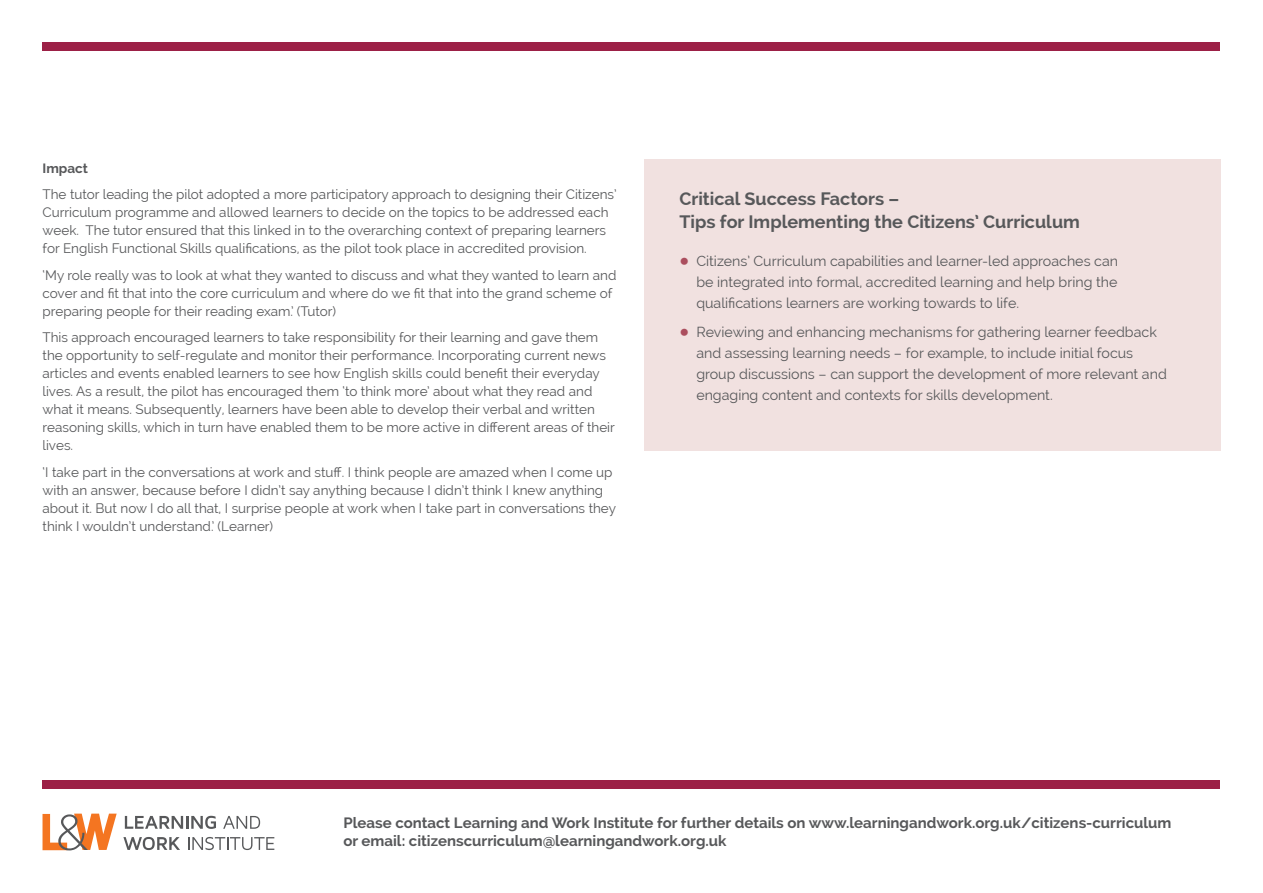
<style>
.page{position:relative;width:1263px;height:893px;background:#fff}
.page>*{position:absolute;margin:0;border:0;box-sizing:border-box;transform-origin:0 0}
.t1{font:700 18px/22.5px "Raleway";color:#57585a}
.t2{font:700 15px/18px "Raleway";color:#57585a}
.t3{font:14.25px/21px "Raleway";color:#57585a;text-align:justify}
.t4{font:13.5px/18px "Raleway";color:#57585a}
.t5{font:700 13.5px "Raleway";color:#57585a}
.s1{font-family:"Newspaper Pi BT";color:#ab4e5e}
</style>
<div class="page">
<div style="left:644px;top:159px;width:576px;height:292px;background:#f1e1e0"></div>
<div style="left:43px;top:43px;width:1177px;height:8px;background:#9c2046"></div>
<svg style="left:125px;top:816px;width:91px;height:13px"></svg>
<svg style="left:223px;top:816px;width:37px;height:13px"></svg>
<svg style="left:123px;top:837px;width:57px;height:13px"></svg>
<svg style="left:188px;top:837px;width:86px;height:13px"></svg>
<svg style="left:43px;top:814px;width:74px;height:36px"></svg>
<div style="left:43px;top:781px;width:1177px;height:8px;background:#9c2046"></div>
<p class="t5" style="left:43px;top:160px;width:47px">Impact</p>
<p class="t4" style="left:43px;top:186px;width:576px">The tutor leading the pilot adopted a more participatory approach to designing their Citizens’ Curriculum programme and allowed learners to decide on the topics to be addressed each week. The tutor ensured that this linked in to the overarching context of preparing learners for English Functional Skills qualifications, as the pilot took place in accredited provision.</p>
<p class="t4" style="left:43px;top:266px;width:575px">‘My role really was to look at what they wanted to discuss and what they wanted to learn and cover and fit that into the core curriculum and where do we fit that into the grand scheme of preparing people for their reading exam.’ (Tutor)</p>
<p class="t4" style="left:43px;top:329px;width:574px">This approach encouraged learners to take responsibility for their learning and gave them the opportunity to self-regulate and monitor their performance. Incorporating current news articles and events enabled learners to see how English skills could benefit their everyday lives. As a result, the pilot has encouraged them ‘to think more’ about what they read and what it means. Subsequently, learners have been able to develop their verbal and written reasoning skills, which in turn have enabled them to be more active in different areas of their lives.</p>
<p class="t4" style="left:43px;top:463px;width:575px">‘I take part in the conversations at work and stuff. I think people are amazed when I come up with an answer, because before I didn’t say anything because I didn’t think I knew anything about it. But now I do all that, I surprise people at work when I take part in conversations they think I wouldn’t understand.’ (Learner)</p>
<h1 class="t1" style="left:679px;top:188px;width:402px">Critical Success Factors –<br>Tips for Implementing the Citizens’ Curriculum</h1>
<p class="t3" style="left:696px;top:250px;width:423px;text-indent:-17px"><span class="s1">q</span> Citizens’ Curriculum capabilities and learner-led approaches can be integrated into formal, accredited learning and help bring the qualifications learners are working towards to life.</p>
<p class="t3" style="left:696px;top:322px;width:472px;text-align:left;text-indent:-17px"><span class="s1">q</span> Reviewing and enhancing mechanisms for gathering learner feedback and assessing learning needs – for example, to include initial focus group discussions – can support the development of more relevant and engaging content and contexts for skills development.</p>
<p class="t2" style="left:343px;top:813px;width:830px">Please contact Learning and Work Institute for further details on www.learningandwork.org.uk/citizens-curriculum or email: citizenscurriculum@learningandwork.org.uk</p>
</div>
